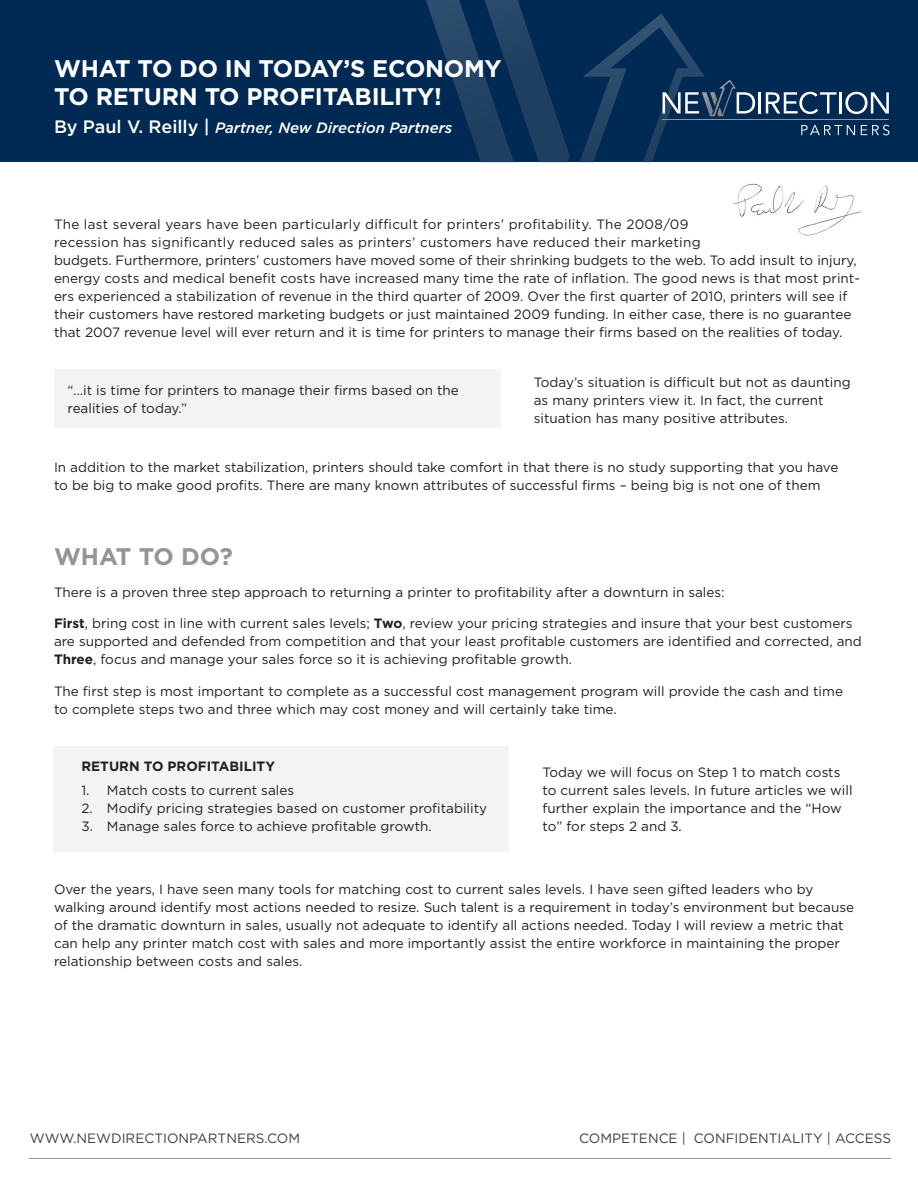
<style>
.page{position:relative;width:918px;height:1188px;background:#fff}
.page>*{position:absolute;margin:0;border:0;box-sizing:border-box;transform-origin:0 0}
.t1{font:700 24px/27.6px "Gotham";letter-spacing:-.01em;color:#fff}
.body{font:700 24px "Gotham";color:#939598}
.t2{font:italic 500 15px "Gotham";color:#fff}
.body-2{font:13.5px/18px "Gotham";color:#231f20}
.t3{font:13.5px "Gotham";color:#3e3e3f}
.t4{font:700 13.5px "Gotham";color:#231f20}
.s1{font-style:normal;font-size:18px}
.s2{font-weight:700}
</style>
<div class="page">
<div style="left:0;top:0;width:918px;height:162px;background:#002a54"></div>
<hr style="left:30px;top:1158px;width:861px;height:1px;background:#939598">
<hr style="left:759px;top:92px;width:2px;height:21px;background:#fff">
<svg style="left:766px;top:92px;width:70px;height:22px"></svg>
<hr style="left:839px;top:92px;width:3px;height:21px;background:#fff">
<svg style="left:845px;top:92px;width:44px;height:22px"></svg>
<svg style="left:801px;top:125px;width:54px;height:10px"></svg>
<svg style="left:861px;top:125px;width:28px;height:10px"></svg>
<hr style="left:663px;top:119px;width:226px;height:1px;background:#939598">
<svg style="left:426px;top:0;width:329px;height:162px"></svg>
<div style="left:53px;top:746px;width:456px;height:106px;background:#f2f3f4"></div>
<img style="left:733px;top:184px;width:128px;height:52px">
<div style="left:54px;top:369px;width:446px;height:59px;background:#f2f3f4"></div>
<p class="t1" style="left:54px;top:55px;width:449px">WHAT TO DO IN TODAY’S ECONOMY<br>TO RETURN TO PROFITABILITY!</p>
<p class="t2" style="left:54px;top:119px;width:400px"><span class="s1">By Paul V. Reilly |</span> Partner, New Direction Partners</p>
<p class="body-2" style="left:54px;top:215px;width:807px">The last several years have been particularly difficult for printers’ profitability. The 2008/09<br>recession has significantly reduced sales as printers’ customers have reduced their marketing<br>budgets. Furthermore, printers’ customers have moved some of their shrinking budgets to the web. To add insult to injury, energy costs and medical benefit costs have increased many time the rate of inflation. The good news is that most print&shy;ers experienced a stabilization of revenue in the third quarter of 2009. Over the first quarter of 2010, printers will see if their customers have restored marketing budgets or just maintained 2009 funding. In either case, there is no guarantee that 2007 revenue level will ever return and it is time for printers to manage their firms based on the realities of today.</p>
<p class="body-2" style="left:534px;top:373px;width:318px">Today’s situation is difficult but not as daunting as many printers view it. In fact, the current situation has many positive attributes.</p>
<p class="body-2" style="left:54px;top:458px;width:786px">In addition to the market stabilization, printers should take comfort in that there is no study supporting that you have to be big to make good profits. There are many known attributes of successful firms – being big is not one of them</p>
<p class="body-2" style="left:68px;top:381px;width:393px">“…it is time for printers to manage their firms based on the realities of today.”</p>
<p class="body" style="left:54px;top:543px;width:180px">WHAT TO DO?</p>
<p class="body-2" style="left:54px;top:583px;width:672px">There is a proven three step approach to returning a printer to profitability after a downturn in sales:</p>
<p class="body-2" style="left:54px;top:614px;width:809px"><span class="s2">First</span>, bring cost in line with current sales levels; <span class="s2">Two</span>, review your pricing strategies and insure that your best customers are supported and defended from competition and that your least profitable customers are identified and corrected, and<br><span class="s2">Three</span>, focus and manage your sales force so it is achieving profitable growth.</p>
<p class="body-2" style="left:54px;top:682px;width:791px">The first step is most important to complete as a successful cost management program will provide the cash and time to complete steps two and three which may cost money and will certainly take time.</p>
<p class="t4" style="left:81px;top:758px;width:195px">RETURN TO PROFITABILITY</p>
<p class="body-2" style="left:81px;top:781px;width:214px">1. Match costs to current sales</p>
<p class="body-2" style="left:81px;top:799px;width:407px">2. Modify pricing strategies based on customer profitability</p>
<p class="body-2" style="left:81px;top:817px;width:352px">3. Manage sales force to achieve profitable growth.</p>
<p class="body-2" style="left:542px;top:763px;width:312px">Today we will focus on Step 1 to match costs to current sales levels. In future articles we will further explain the importance and the “How to” for steps 2 and 3.</p>
<p class="body-2" style="left:54px;top:880px;width:802px">Over the years, I have seen many tools for matching cost to current sales levels. I have seen gifted leaders who by walking around identify most actions needed to resize. Such talent is a requirement in today’s environment but because of the dramatic downturn in sales, usually not adequate to identify all actions needed. Today I will review a metric that can help any printer match cost with sales and more importantly assist the entire workforce in maintaining the proper relationship between costs and sales.</p>
<p class="t3" style="left:30px;top:1131px;width:272px">WWW.NEWDIRECTIONPARTNERS.COM</p>
<p class="t3" style="left:579px;top:1131px;width:313px">COMPETENCE | CONFIDENTIALITY | ACCESS</p>
</div>
